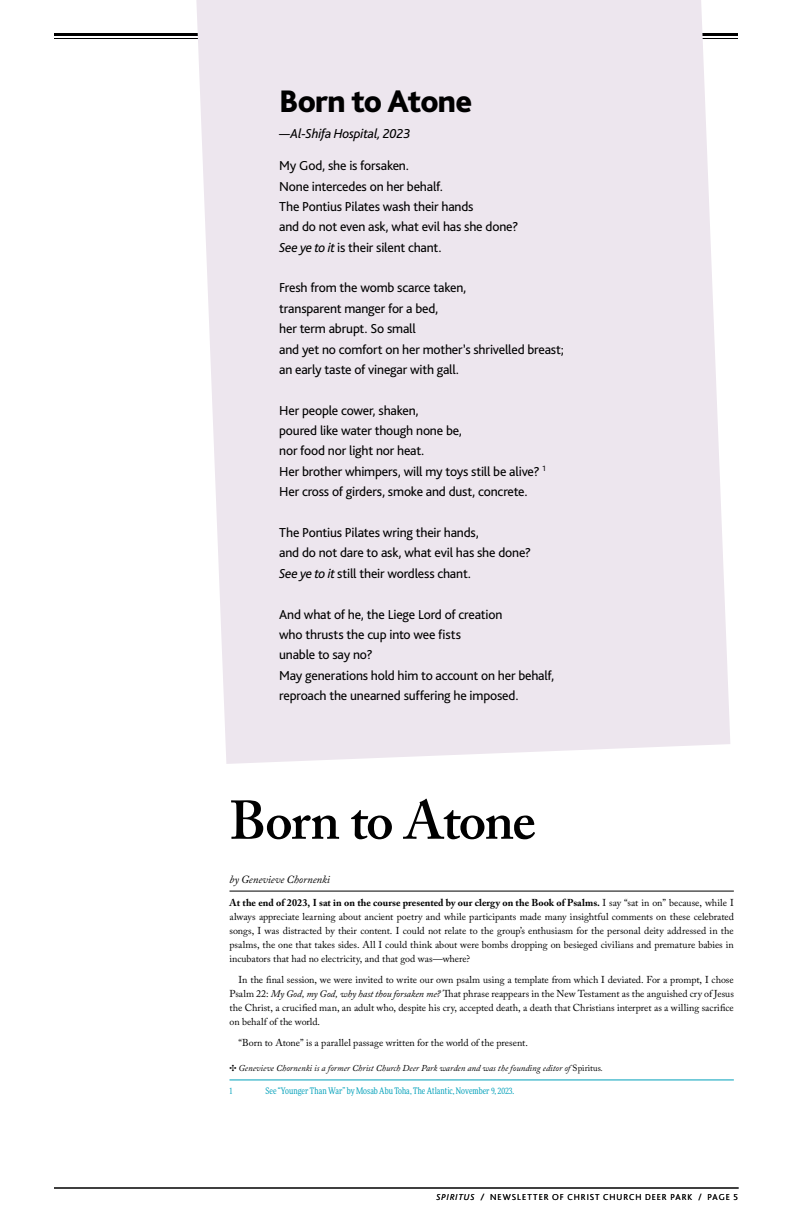
<style>
.page{position:relative;width:792px;height:1224px;background:#fff}
.page>*{position:absolute;margin:0;border:0;box-sizing:border-box;transform-origin:0 0}
.t1{font:600 54px "Adobe Caslon Pro";letter-spacing:-.03em;color:#000}
.t2{font:800 32.6px "Bliss Pro";letter-spacing:-.02em;color:#000}
.t3{font:13.6px/20.4px "Bliss Pro";letter-spacing:-.015em;color:#000}
.t4{font:italic 13.6px "Bliss Pro";letter-spacing:-.015em;color:#000}
.t5{font:italic 11px "Adobe Caslon Pro";letter-spacing:-.005em;color:#000}
.t6{font:10px/14px "Adobe Caslon Pro";color:#000;text-align:justify}
.t7{font:italic 9px "Adobe Caslon Pro";color:#000}
.t8{font:condensed 9px "More Pro";letter-spacing:.005em;color:#00a0ba}
.t9{font:300 9px "Bliss Pro";letter-spacing:.105em;color:#000}
.t10{font:italic 300 9px "Bliss Pro";letter-spacing:.1em;color:#000}
.s1{font-style:italic}
.s2{font-weight:700}
.s3{font-style:normal}
</style>
<div class="page">
<hr style="left:54px;top:33px;width:684px;height:3px;background:#000">
<hr style="left:54px;top:38px;width:684px;height:1px;background:#000">
<hr style="left:54px;top:1188px;width:685px;height:1px;background:#000">
<div style="left:196px;top:0;width:534px;height:764px;background:#ede6ee"></div>
<hr style="left:230px;top:891px;width:504px;height:1px;background:#000">
<hr style="left:230px;top:1080px;width:504px;height:1px;background:#00a0ba">
<h2 class="t2" style="left:279px;top:81px;width:194px">Born to Atone</h2>
<h3 class="t4" style="left:279px;top:125px;width:133px">—Al-Shifa Hospital, 2023</h3>
<h3 class="t3" style="left:279px;top:155px;width:241px">My God, she is forsaken.<br>None intercedes on her behalf.<br>The Pontius Pilates wash their hands<br>and do not even ask, what evil has she done?<br><span class="s1">See ye to it</span> is their silent chant.</h3>
<h3 class="t3" style="left:279px;top:277px;width:286px">Fresh from the womb scarce taken,<br>transparent manger for a bed,<br>her term abrupt. So small<br>and yet no comfort on her mother’s shrivelled breast; an early taste of vinegar with gall.</h3>
<h3 class="t3" style="left:279px;top:400px;width:268px">Her people cower, shaken,<br>poured like water though none be,<br>nor food nor light nor heat.<br>Her brother whimpers, will my toys still be alive? <sup>1<br></sup>Her cross of girders, smoke and dust, concrete.</h3>
<h3 class="t3" style="left:279px;top:522px;width:254px">The Pontius Pilates wring their hands,<br>and do not dare to ask, what evil has she done?<br><span class="s1">See ye to it</span> still their wordless chant.</h3>
<h3 class="t3" style="left:279px;top:603px;width:277px">And what of he, the Liege Lord of creation<br>who thrusts the cup into wee fists<br>unable to say no?<br>May generations hold him to account on her behalf, reproach the unearned suffering he imposed.</h3>
<h1 class="t1" style="left:230px;top:788px;width:308px">Born to Atone</h1>
<p class="t5" style="left:230px;top:873px;width:102px">by Genevieve Chornenki</p>
<p class="t6" style="left:230px;top:896px;width:506px"><span class="s2">At the end of 2023, I sat in on the course presented by our clergy on the Book of Psalms.</span> I say “sat in on” because, while I always appreciate learning about ancient poetry and while participants made many insightful comments on these celebrated songs, I was distracted by their content. I could not relate to the group’s enthusiasm for the personal deity addressed in the psalms, the one that takes sides. All I could think about were bombs dropping on besieged civilians and premature babies in incubators that had no electricity, and that god was—where?</p>
<p class="t6" style="left:230px;top:973px;width:506px;text-indent:9px">In the final session, we were invited to write our own psalm using a template from which I deviated. For a prompt, I chose Psalm 22: <span class="s1">My God, my God, why hast thou forsaken me?</span> That phrase reappears in the New Testament as the anguished cry of Jesus the Christ, a crucified man, an adult who, despite his cry, accepted death, a death that Christians interpret as a willing sacrifice on behalf of the world.</p>
<p class="t6" style="left:238px;top:1036px;width:291px">“Born to Atone” is a parallel passage written for the world of the present.</p>
<p class="t7" style="left:230px;top:1062px;width:375px">✣ Genevieve Chornenki is a former Christ Church Deer Park warden and was the founding editor of <span class="s3">Spiritus</span>.</p>
<p class="t8" style="left:230px;top:1085px;width:4px">1</p>
<p class="t8" style="left:266px;top:1085px;width:250px">See “Younger Than War” by Mosab Abu Toha, The Atlantic, November 9, 2023.</p>
<p class="t10" style="left:437px;top:1192px;width:49px">SPIRITUS /</p>
<p class="t9" style="left:490px;top:1192px;width:249px">NEWSLETTER OF CHRIST CHURCH DEER PARK / PAGE 5</p>
</div>
